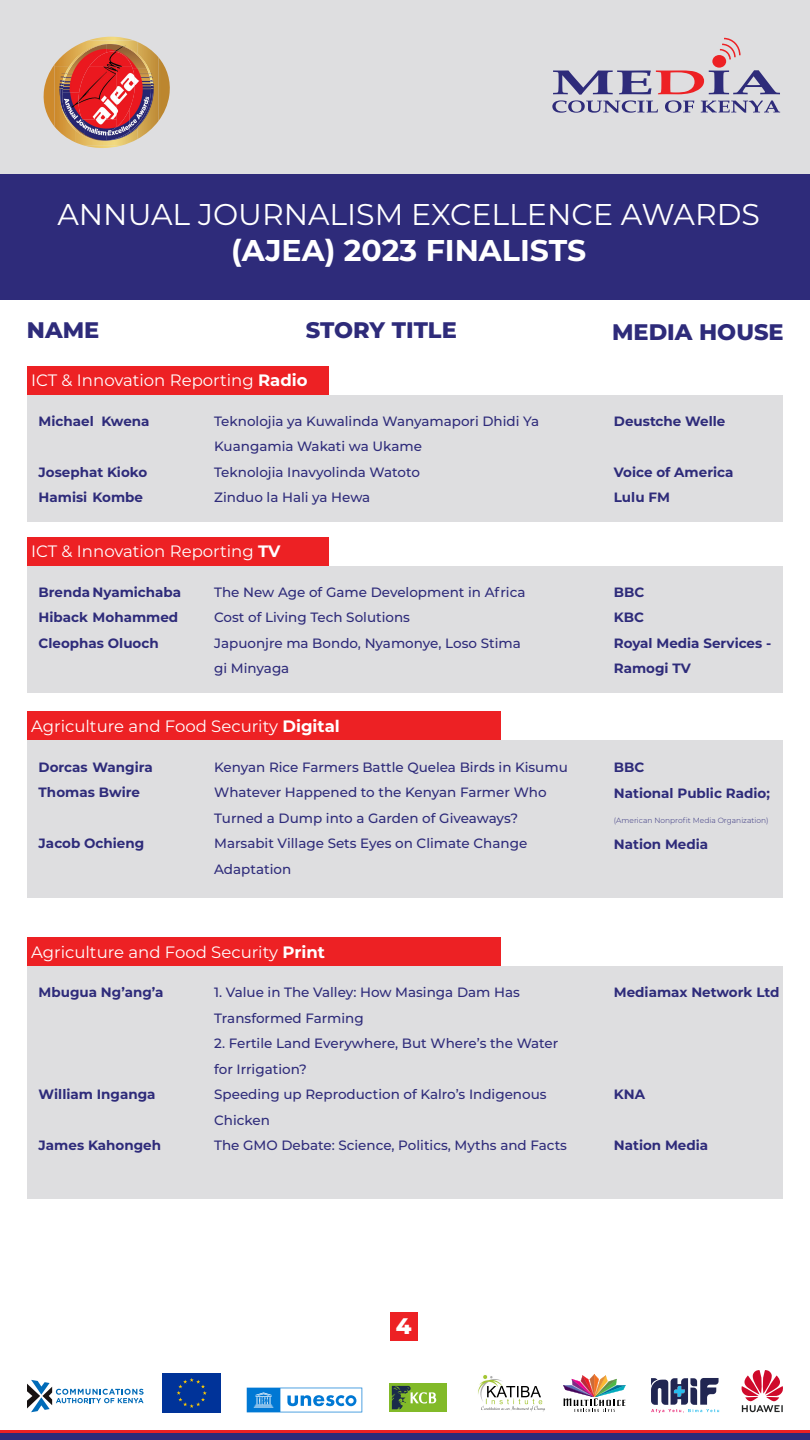
<style>
.page{position:relative;width:810px;height:1440px;background:#fff}
.page>*{position:absolute;margin:0;border:0;box-sizing:border-box;transform-origin:0 0}
.t1{font:30px/36px "Montserrat";color:#fff;text-align:center}
.t2{font:800 22.5px "Montserrat";color:#2e2b7a}
.t3{font:800 22.5px "Montserrat";color:#fff}
.t4{font:16.5px "Montserrat";color:#fff}
.t5{font:500 13.5px/25.5px "Montserrat";color:#2e2b7a}
.t6{font:700 13.5px/25.5px "Montserrat";color:#2e2b7a}
.t7{font:300 7.5px "Montserrat";color:#2e2b7a}
.s1{font-weight:700}
</style>
<div class="page">
<div style="left:0;top:0;width:810px;height:300px;background:#dedee0"></div>
<svg style="left:43px;top:37px;width:127px;height:111px"></svg>
<img style="left:54px;top:40px;width:84px;height:27px">
<img style="left:138px;top:40px;width:20px;height:2px">
<img style="left:84px;top:68px;width:33px;height:51px">
<img style="left:117px;top:68px;width:12px;height:41px">
<img style="left:54px;top:119px;width:53px;height:27px">
<img style="left:138px;top:139px;width:20px;height:7px">
<img style="left:138px;top:42px;width:20px;height:97px">
<img style="left:54px;top:67px;width:21px;height:75px">
<img style="left:75px;top:133px;width:63px;height:13px">
<img style="left:63px;top:44px;width:44px;height:48px">
<img style="left:107px;top:44px;width:40px;height:24px">
<img style="left:129px;top:68px;width:23px;height:63px">
<img style="left:82px;top:92px;width:2px;height:42px">
<img style="left:107px;top:109px;width:23px;height:32px">
<img style="left:84px;top:123px;width:23px;height:18px">
<img style="left:119px;top:45px;width:30px;height:24px">
<img style="left:131px;top:69px;width:22px;height:64px">
<img style="left:108px;top:131px;width:23px;height:10px">
<img style="left:68px;top:45px;width:35px;height:23px">
<img style="left:60px;top:68px;width:22px;height:67px">
<img style="left:81px;top:134px;width:14px;height:6px">
<svg style="left:552px;top:70px;width:228px;height:43px"></svg>
<div style="left:712px;top:55px;width:14px;height:13px;background:#ed2124;border-radius:50%"></div>
<svg style="left:720px;top:38px;width:21px;height:21px"></svg>
<div style="left:0;top:174px;width:810px;height:126px;background:#2e2b7a"></div>
<div style="left:0;top:1433px;width:810px;height:7px;background:#2e2b7a"></div>
<hr style="left:0;top:1430px;width:810px;height:3px;background:#ed2124">
<div style="left:390px;top:1312px;width:28px;height:29px;background:#ed2124"></div>
<img style="left:478px;top:1375px;width:67px;height:37px">
<img style="left:486px;top:1399px;width:56px;height:5px">
<img style="left:511px;top:1406px;width:28px;height:5px">
<img style="left:487px;top:1386px;width:54px;height:11px">
<svg style="left:651px;top:1378px;width:68px;height:35px"></svg>
<svg style="left:741px;top:1370px;width:42px;height:42px"></svg>
<div style="left:389px;top:1384px;width:58px;height:28px;background:#82ba29"></div>
<svg style="left:392px;top:1386px;width:44px;height:23px"></svg>
<svg style="left:27px;top:1380px;width:117px;height:32px"></svg>
<div style="left:162px;top:1373px;width:59px;height:39px;background:#039"></div>
<svg style="left:177px;top:1378px;width:30px;height:30px"></svg>
<svg style="left:563px;top:1374px;width:63px;height:38px"></svg>
<svg style="left:247px;top:1388px;width:115px;height:24px"></svg>
<div style="left:27px;top:366px;width:301px;height:28px;background:#ed2124"></div>
<div style="left:27px;top:537px;width:301px;height:29px;background:#ed2124"></div>
<div style="left:27px;top:712px;width:473px;height:28px;background:#ed2124"></div>
<div style="left:27px;top:938px;width:473px;height:28px;background:#ed2124"></div>
<div style="left:27px;top:395px;width:755px;height:127px;background:#dedee0"></div>
<div style="left:27px;top:566px;width:755px;height:127px;background:#dedee0"></div>
<div style="left:27px;top:741px;width:755px;height:157px;background:#dedee0"></div>
<div style="left:27px;top:966px;width:755px;height:232px;background:#dedee0"></div>
<p class="t1" style="left:57px;top:195px;width:704px">ANNUAL JOURNALISM EXCELLENCE AWARDS <span class="s1">(AJEA) 2023 FINALISTS</span></p>
<p class="t2" style="left:27px;top:314px;width:74px">NAME</p>
<p class="t2" style="left:306px;top:314px;width:153px">STORY TITLE</p>
<p class="t2" style="left:612px;top:316px;width:173px">MEDIA HOUSE</p>
<p class="t4" style="left:31px;top:369px;width:278px">ICT &amp; Innovation Reporting <span class="s1">Radio</span></p>
<p class="t6" style="left:39px;top:408px;width:112px">Michael Kwena</p>
<p class="t6" style="left:39px;top:459px;width:110px">Josephat Kioko</p>
<p class="t6" style="left:39px;top:484px;width:106px">Hamisi Kombe</p>
<p class="t5" style="left:214px;top:408px;width:326px">Teknolojia ya Kuwalinda Wanyamapori Dhidi Ya</p>
<p class="t5" style="left:214px;top:433px;width:209px">Kuangamia Wakati wa Ukame</p>
<p class="t5" style="left:214px;top:459px;width:207px">Teknolojia Inavyolinda Watoto</p>
<p class="t5" style="left:214px;top:484px;width:158px">Zinduo la Hali ya Hewa</p>
<p class="t6" style="left:614px;top:408px;width:113px">Deustche Welle</p>
<p class="t6" style="left:614px;top:459px;width:121px">Voice of America</p>
<p class="t6" style="left:614px;top:484px;width:58px">Lulu FM</p>
<p class="t4" style="left:31px;top:540px;width:251px">ICT &amp; Innovation Reporting <span class="s1">TV</span></p>
<p class="t6" style="left:39px;top:579px;width:144px">Brenda Nyamichaba</p>
<p class="t6" style="left:39px;top:604px;width:141px">Hiback Mohammed</p>
<p class="t6" style="left:39px;top:630px;width:122px">Cleophas Oluoch</p>
<p class="t5" style="left:214px;top:579px;width:313px">The New Age of Game Development in Africa</p>
<p class="t5" style="left:214px;top:604px;width:197px">Cost of Living Tech Solutions</p>
<p class="t5" style="left:214px;top:630px;width:308px">Japuonjre ma Bondo, Nyamonye, Loso Stima</p>
<p class="t5" style="left:214px;top:655px;width:77px">gi Minyaga</p>
<p class="t6" style="left:614px;top:579px;width:32px">BBC</p>
<p class="t6" style="left:614px;top:604px;width:32px">KBC</p>
<p class="t6" style="left:614px;top:630px;width:159px">Royal Media Services -<br>Ramogi TV</p>
<p class="t4" style="left:31px;top:715px;width:310px">Agriculture and Food Security <span class="s1">Digital</span></p>
<p class="t6" style="left:39px;top:753px;width:116px">Dorcas Wangira</p>
<p class="t6" style="left:39px;top:779px;width:103px">Thomas Bwire</p>
<p class="t6" style="left:39px;top:830px;width:107px">Jacob Ochieng</p>
<p class="t5" style="left:214px;top:754px;width:355px">Kenyan Rice Farmers Battle Quelea Birds in Kisumu</p>
<p class="t5" style="left:214px;top:779px;width:334px">Whatever Happened to the Kenyan Farmer Who<br>Turned a Dump into a Garden of Giveaways?</p>
<p class="t5" style="left:214px;top:830px;width:315px">Marsabit Village Sets Eyes on Climate Change</p>
<p class="t5" style="left:214px;top:856px;width:79px">Adaptation</p>
<p class="t6" style="left:614px;top:753px;width:32px">BBC</p>
<p class="t6" style="left:614px;top:780px;width:158px">National Public Radio;</p>
<p class="t7" style="left:614px;top:816px;width:156px">(American Nonprofit Media Organization)</p>
<p class="t6" style="left:614px;top:831px;width:96px">Nation Media</p>
<p class="t4" style="left:31px;top:940px;width:295px">Agriculture and Food Security <span class="s1">Print</span></p>
<p class="t6" style="left:39px;top:979px;width:127px">Mbugua Ng’ang’a</p>
<p class="t6" style="left:39px;top:1081px;width:119px">William Inganga</p>
<p class="t6" style="left:39px;top:1132px;width:124px">James Kahongeh</p>
<p class="t5" style="left:214px;top:979px;width:307px">1. Value in The Valley: How Masinga Dam Has</p>
<p class="t5" style="left:214px;top:1005px;width:151px">Transformed Farming</p>
<p class="t5" style="left:214px;top:1030px;width:346px">2. Fertile Land Everywhere, But Where’s the Water</p>
<p class="t5" style="left:214px;top:1056px;width:94px">for Irrigation?</p>
<p class="t5" style="left:214px;top:1081px;width:334px">Speeding up Reproduction of Kalro’s Indigenous</p>
<p class="t5" style="left:214px;top:1107px;width:57px">Chicken</p>
<p class="t5" style="left:214px;top:1132px;width:354px">The GMO Debate: Science, Politics, Myths and Facts</p>
<p class="t6" style="left:614px;top:979px;width:167px">Mediamax Network Ltd</p>
<p class="t6" style="left:614px;top:1081px;width:33px">KNA</p>
<p class="t6" style="left:614px;top:1132px;width:96px">Nation Media</p>
<p class="t3" style="left:396px;top:1309px;width:17px">4</p>
</div>
